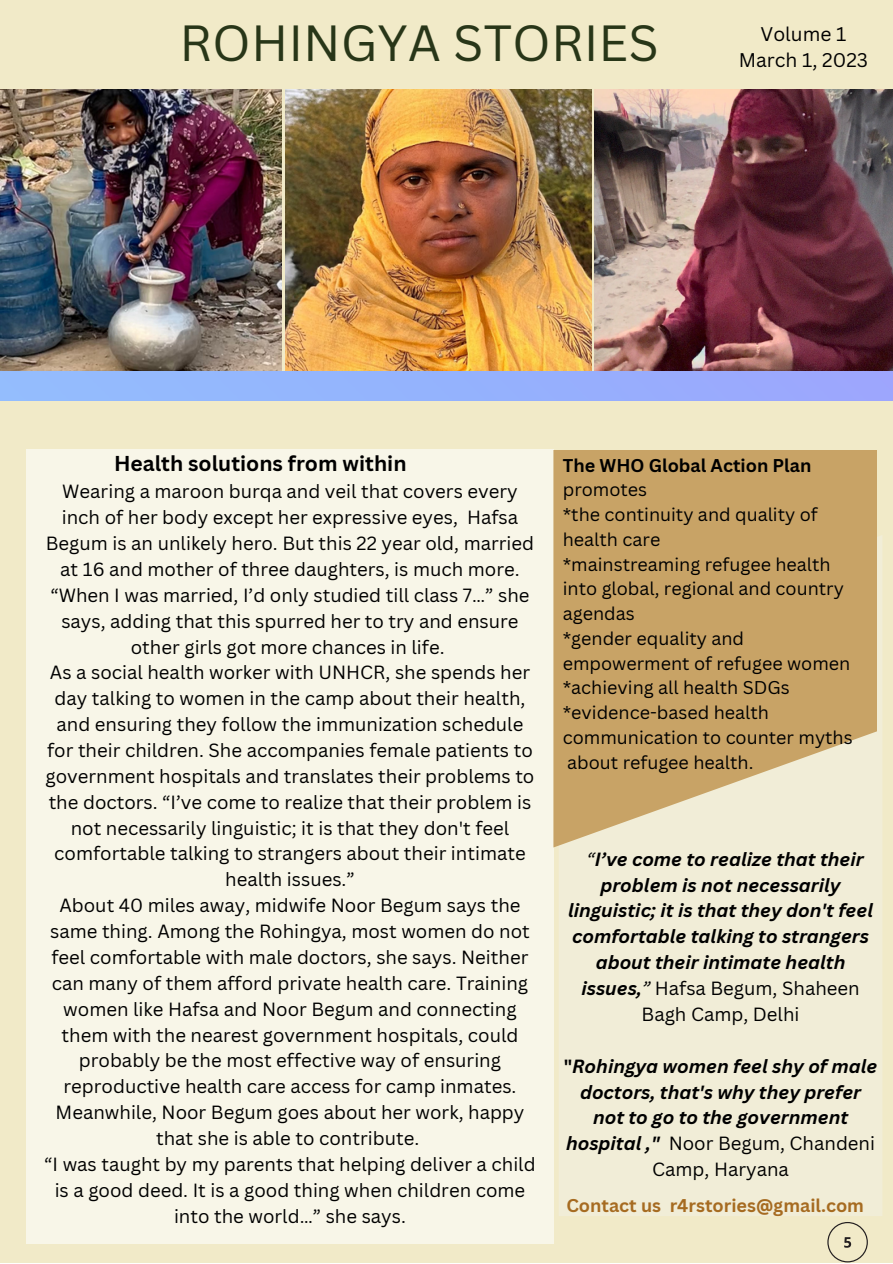
<style>
.page{position:relative;width:893px;height:1264px;background:#fff}
.page>*{position:absolute;margin:0;border:0;box-sizing:border-box;transform-origin:0 0}
.t1{font:49.5px "Canva Sans";color:#283618}
.t2{font:700 21px "Canva Sans";color:#000}
.t3{font:19.2px/25.8px "Canva Sans";color:#000;text-align:center}
.t4{font:18.6px/25.8px "Canva Sans";color:#000;text-align:center}
.t5{font:italic 700 18.6px/25.8px "Canva Sans";color:#000;text-align:center}
.t6{font:18px/24.8px "Canva Sans";color:#000}
.t7{font:700 18px "Canva Sans";color:#a66b21}
.t8{font:700 18px "Canva Sans";color:#000}
.s1{font-weight:400}
.s2{font-weight:400;font-style:normal}
.s3{font-style:normal}
</style>
<div class="page">
<div style="left:0;top:0;width:892px;height:1262px;background:#f1eac8"></div>
<div style="left:559px;top:536px;width:323px;height:679px;background:#f1edd7"></div>
<div style="left:27px;top:449px;width:526px;height:794px;background:#f8f6e8"></div>
<img style="left:0;top:89px;width:282px;height:281px">
<img style="left:285px;top:89px;width:306px;height:281px">
<img style="left:594px;top:89px;width:298px;height:281px">
<svg style="left:553px;top:449px;width:324px;height:398px;background:#ceae77"></svg>
<img style="left:0;top:371px;width:892px;height:30px">
<svg style="left:827px;top:1222px;width:40px;height:40px"></svg>
<h1 class="t1" style="left:179px;top:8px;width:480px">ROHINGYA STORIES</h1>
<p class="t3" style="left:738px;top:20px;width:131px">Volume 1<br>March 1, 2023</p>
<p class="t2" style="left:114px;top:448px;width:294px">Health solutions from within</p>
<p class="t4" style="left:44px;top:478px;width:493px">Wearing a maroon burqa and veil that covers every inch of her body except her expressive eyes, Hafsa Begum is an unlikely hero. But this 22 year old, married at 16 and mother of three daughters, is much more. “When I was married, I’d only studied till class 7…” she says, adding that this spurred her to try and ensure other girls got more chances in life.<br>As a social health worker with UNHCR, she spends her day talking to women in the camp about their health, and ensuring they follow the immunization schedule for their children. She accompanies female patients to government hospitals and translates their problems to the doctors. “I’ve come to realize that their problem is not necessarily linguistic; it is that they don't feel comfortable talking to strangers about their intimate health issues.”<br>About 40 miles away, midwife Noor Begum says the same thing. Among the Rohingya, most women do not feel comfortable with male doctors, she says. Neither can many of them afford private health care. Training women like Hafsa and Noor Begum and connecting them with the nearest government hospitals, could probably be the most effective way of ensuring reproductive health care access for camp inmates.<br>Meanwhile, Noor Begum goes about her work, happy that she is able to contribute.<br>“I was taught by my parents that helping deliver a child is a good deed. It is a good thing when children come into the world…” she says.</p>
<p class="t8" style="left:562px;top:452px;width:250px">The WHO Global Action Plan</p>
<p class="t6" style="left:562px;top:477px;width:291px">promotes<br>*the continuity and quality of health care<br>*mainstreaming refugee health into global, regional and country agendas<br>*gender equality and empowerment of refugee women *achieving all health SDGs *evidence-based health communication to counter myths about refugee health.</p>
<p class="t5" style="left:568px;top:845px;width:306px"><span class="s1">“</span>I’ve come to realize that their problem is not necessarily linguistic; it is that they don't feel comfortable talking to strangers about their intimate health issues,<span class="s1">”</span> <span class="s2">Hafsa Begum, Shaheen<br>Bagh Camp, Delhi</span></p>
<p class="t5" style="left:563px;top:1052px;width:315px"><span class="s3">"</span>Rohingya women feel shy of male doctors, that's why they prefer not to go to the government hospital ," <span class="s2">Noor Begum, Chandeni<br>Camp, Haryana</span></p>
<p class="t7" style="left:566px;top:1192px;width:299px">Contact us r4rstories@gmail.com</p>
</div>
